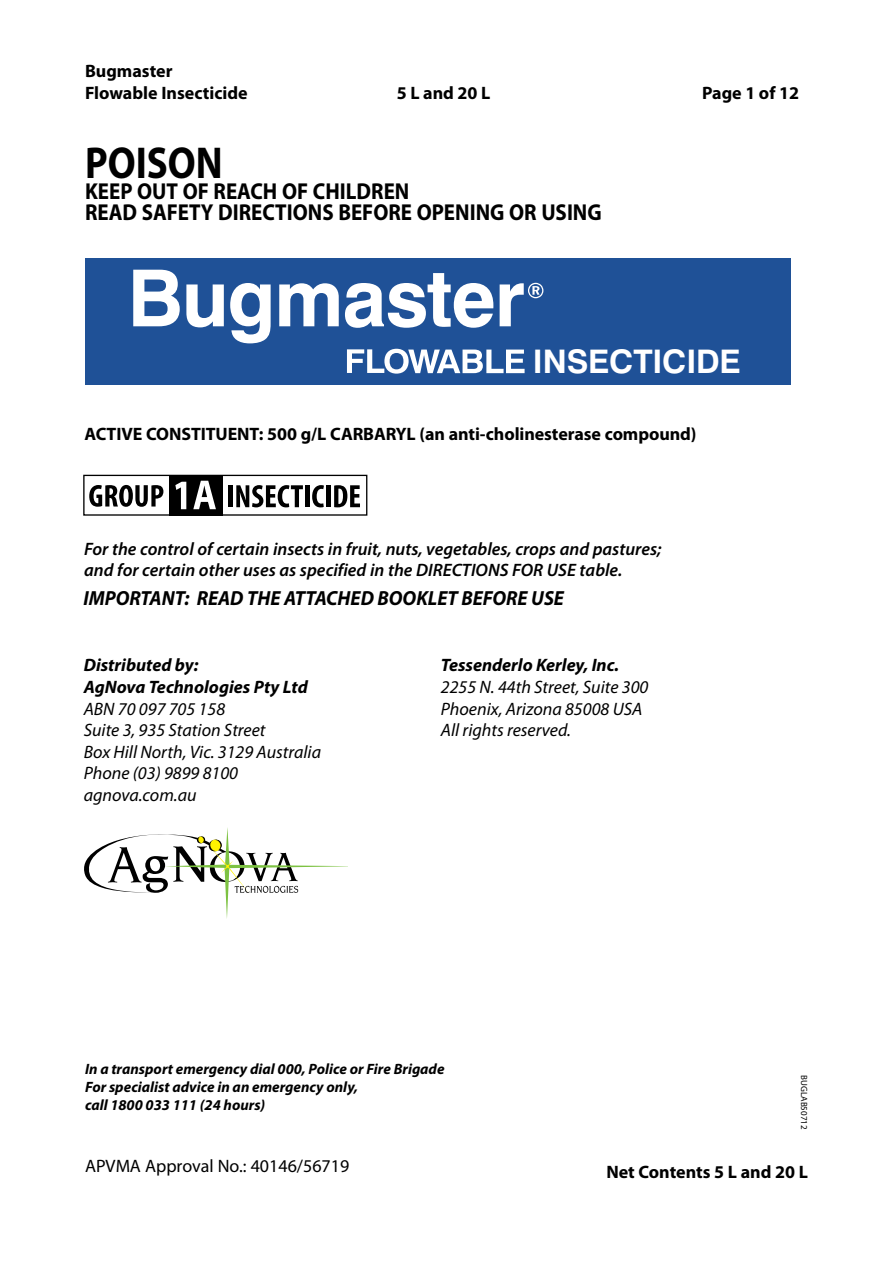
<style>
.page{position:relative;width:893px;height:1263px;background:#fff}
.page>*{position:absolute;margin:0;border:0;box-sizing:border-box;transform-origin:0 0}
.t1{font:700 44.85px "Myriad Pro";color:#000;scale:.87 1}
.t2{font:700 32.55px "Swiss 721 BT";letter-spacing:-.005em;color:#fff}
.t3{font:700 23.1px/21px "Myriad Pro";color:#000;scale:.91 1}
.t4{font:italic 700 20.4px "Myriad Pro";color:#000;scale:.95 1}
.t5{font:italic 18px/21.6px "Myriad Pro";color:#000}
.t6{font:italic 600 18px/21px "Myriad Pro";color:#000}
.t7{font:700 18px/21.6px "Myriad Pro";letter-spacing:-.005em;color:#000}
.t8{font:italic 700 18px/21.6px "Myriad Pro";color:#000}
.t9{font:18px "Myriad Pro";color:#000}
.t10{font:italic 700 15px/18px "Myriad Pro";color:#000}
.t11{font:9px "Myriad Pro";color:#000}
</style>
<div class="page">
<svg style="left:84px;top:827px;width:263px;height:92px"></svg>
<div style="left:85px;top:259px;width:706px;height:126px;background:#1f5197"></div>
<svg style="left:133px;top:270px;width:47px;height:56px"></svg>
<svg style="left:186px;top:284px;width:38px;height:43px"></svg>
<svg style="left:230px;top:283px;width:41px;height:60px"></svg>
<svg style="left:279px;top:283px;width:60px;height:43px"></svg>
<svg style="left:345px;top:273px;width:148px;height:55px"></svg>
<svg style="left:500px;top:283px;width:43px;height:43px"></svg>
<svg style="left:347px;top:349px;width:178px;height:25px"></svg>
<div style="left:83px;top:475px;width:284px;height:41px;border:1px solid #000"></div>
<div style="left:169px;top:475px;width:54px;height:40px;background:#000"></div>
<svg style="left:89px;top:485px;width:74px;height:22px"></svg>
<svg style="left:175px;top:482px;width:11px;height:27px"></svg>
<svg style="left:193px;top:481px;width:23px;height:28px"></svg>
<div style="left:228px;top:485px;width:5px;height:22px;background:#000"></div>
<svg style="left:236px;top:485px;width:67px;height:22px"></svg>
<hr style="left:305px;top:485px;width:4px;height:22px;background:#000">
<svg style="left:312px;top:485px;width:12px;height:22px"></svg>
<hr style="left:326px;top:485px;width:4px;height:22px;background:#000">
<svg style="left:334px;top:485px;width:26px;height:22px"></svg>
<p class="t7" style="left:85px;top:60px;width:164px">Bugmaster<br>Flowable Insecticide</p>
<p class="t7" style="left:397px;top:81px;width:95px">5 L and 20 L</p>
<p class="t7" style="left:702px;top:81px;width:99px">Page 1 of 12</p>
<h1 class="t1" style="left:85px;top:134px;width:160px">POISON</h1>
<p class="t3" style="left:85px;top:180px;width:569px">KEEP OUT OF REACH OF CHILDREN<br>READ SAFETY DIRECTIONS BEFORE OPENING OR USING</p>
<h2 class="t2" style="left:533px;top:342px;width:209px">INSECTICIDE</h2>
<p class="t7" style="left:84px;top:422px;width:614px">ACTIVE CONSTITUENT: 500 g/L CARBARYL (an anti-cholinesterase compound)</p>
<p class="t6" style="left:84px;top:538px;width:579px">For the control of certain insects in fruit, nuts, vegetables, crops and pastures; and for certain other uses as specified in the DIRECTIONS FOR USE table.</p>
<p class="t4" style="left:83px;top:585px;width:507px">IMPORTANT: READ THE ATTACHED BOOKLET BEFORE USE</p>
<p class="t8" style="left:84px;top:654px;width:226px">Distributed by:<br>AgNova Technologies Pty Ltd</p>
<p class="t5" style="left:84px;top:697px;width:239px">ABN 70 097 705 158<br>Suite 3, 935 Station Street<br>Box Hill North, Vic. 3129 Australia<br>Phone (03) 9899 8100 agnova.com.au</p>
<p class="t8" style="left:441px;top:654px;width:180px">Tessenderlo Kerley, Inc.</p>
<p class="t5" style="left:441px;top:676px;width:209px">2255 N. 44th Street, Suite 300<br>Phoenix, Arizona 85008 USA<br>All rights reserved.</p>
<p class="t10" style="left:85px;top:1060px;width:361px">In a transport emergency dial 000, Police or Fire Brigade<br>For specialist advice in an emergency only,<br>call 1800 033 111 (24 hours)</p>
<p class="t11" style="left:810px;top:1075px;width:56px;rotate:90deg">BUGLAB50712</p>
<p class="t9" style="left:85px;top:1155px;width:266px">APVMA Approval No.: 40146/56719</p>
<p class="t7" style="left:606px;top:1160px;width:203px">Net Contents 5 L and 20 L</p>
</div>
